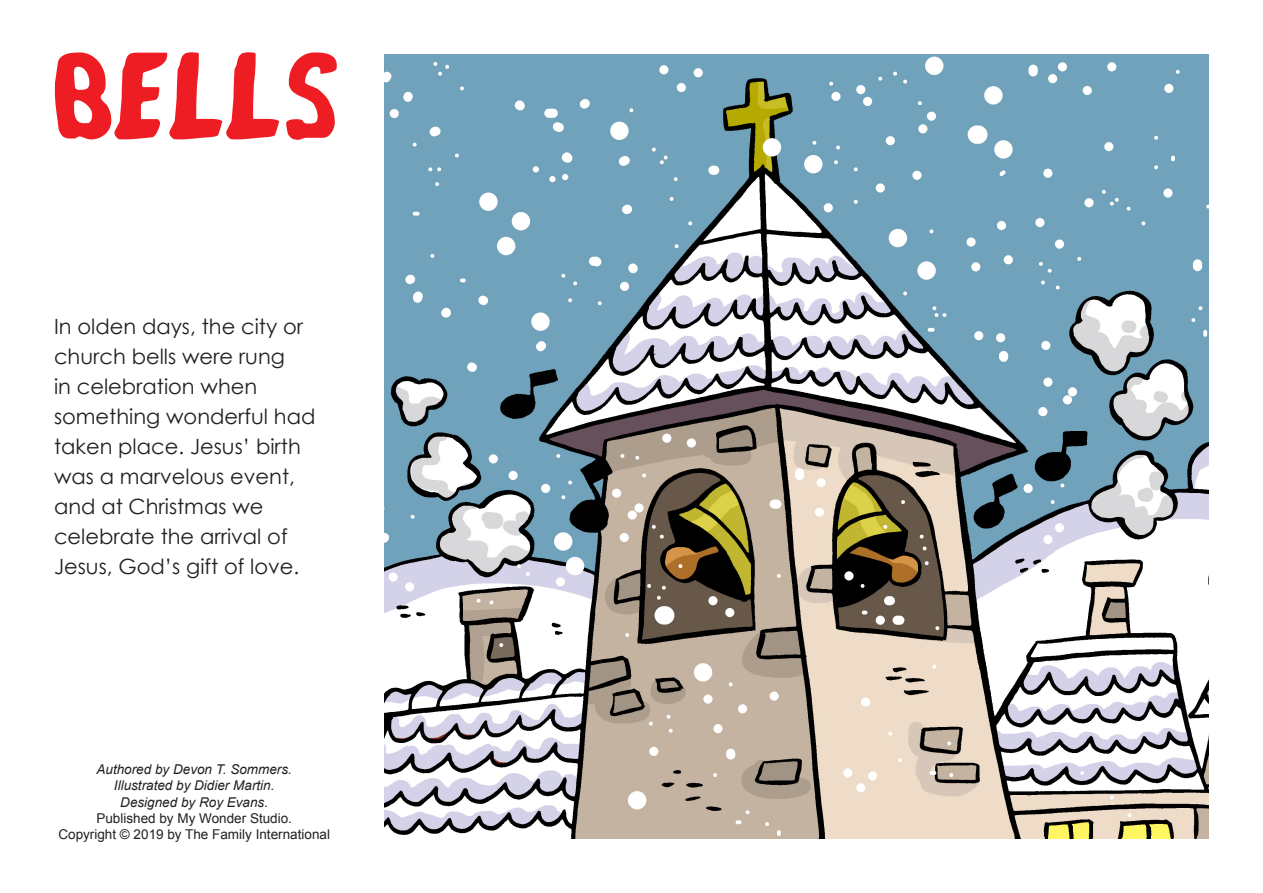
<style>
.page{position:relative;width:1263px;height:893px;background:#fff}
.page>*{position:absolute;margin:0;border:0;box-sizing:border-box;transform-origin:0 0}
.t1{font:95.4px "Whatafont";color:#ee1d23}
.t2{font:21px/30px "Century Gothic";color:#231f20}
.t3{font:italic 13.5px/16.2px "Arial";color:#231f20;text-align:center}
.t4{font:13.5px/16.2px "Arial";color:#231f20;text-align:center}
</style>
<div class="page">
<img style="left:384px;top:54px;width:825px;height:785px">
<p class="t1" style="left:54px;top:43px;width:286px">Bells</p>
<p class="t2" style="left:54px;top:311px;width:263px">In olden days, the city or church bells were rung<br>in celebration when something wonderful had taken place. Jesus’ birth was a marvelous event, and at Christmas we celebrate the arrival of<br>Jesus, God’s gift of love.</p>
<p class="t3" style="left:97px;top:761px;width:197px">Authored by Devon T. Sommers.<br>Illustrated by Didier Martin.<br>Designed by Roy Evans.</p>
<p class="t4" style="left:58px;top:810px;width:273px">Published by My Wonder Studio.<br>Copyright © 2019 by The Family International</p>
</div>
